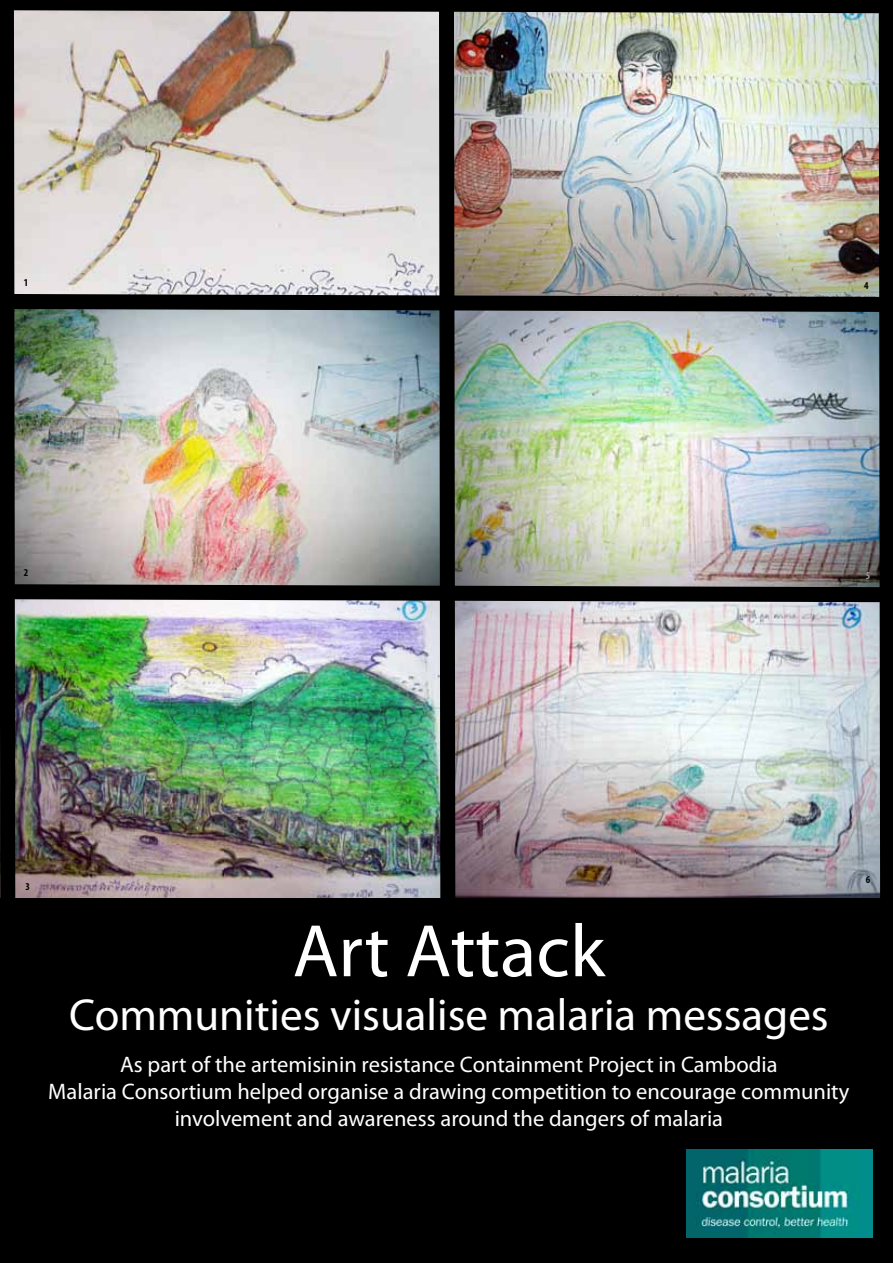
<style>
.page{position:relative;width:893px;height:1263px;background:#fff}
.page>*{position:absolute;margin:0;border:0;box-sizing:border-box;transform-origin:0 0}
.t1{font:75px "Myriad Pro";color:#fff}
.t2{font:45px "Myriad Pro";color:#fff}
.t3{font:22.5px/27px "Myriad Pro";color:#fff;text-align:center}
.t4{font:700 condensed 10.5px "Myriad Pro";color:#000}
.t5{font:700 condensed 10.5px "Myriad Pro";color:#9c9e9f}
</style>
<div class="page">
<div style="left:0;top:897px;width:893px;height:366px;background:#000"></div>
<img style="left:686px;top:1150px;width:186px;height:87px">
<img style="left:0;top:0;width:893px;height:898px">
<p class="t4" style="left:24px;top:276px;width:6px">1</p>
<p class="t4" style="left:24px;top:566px;width:6px">2</p>
<p class="t4" style="left:864px;top:278px;width:6px">4</p>
<p class="t5" style="left:866px;top:569px;width:6px">5</p>
<p class="t4" style="left:25px;top:880px;width:6px">3</p>
<h1 class="t1" style="left:293px;top:905px;width:314px">Art Attack</h1>
<h2 class="t2" style="left:69px;top:987px;width:761px">Communities visualise malaria messages</h2>
<p class="t3" style="left:48px;top:1050px;width:803px">As part of the artemisinin resistance Containment Project in Cambodia<br>Malaria Consortium helped organise a drawing competition to encourage community involvement and awareness around the dangers of malaria</p>
<p class="t4" style="left:866px;top:872px;width:6px">6</p>
</div>
